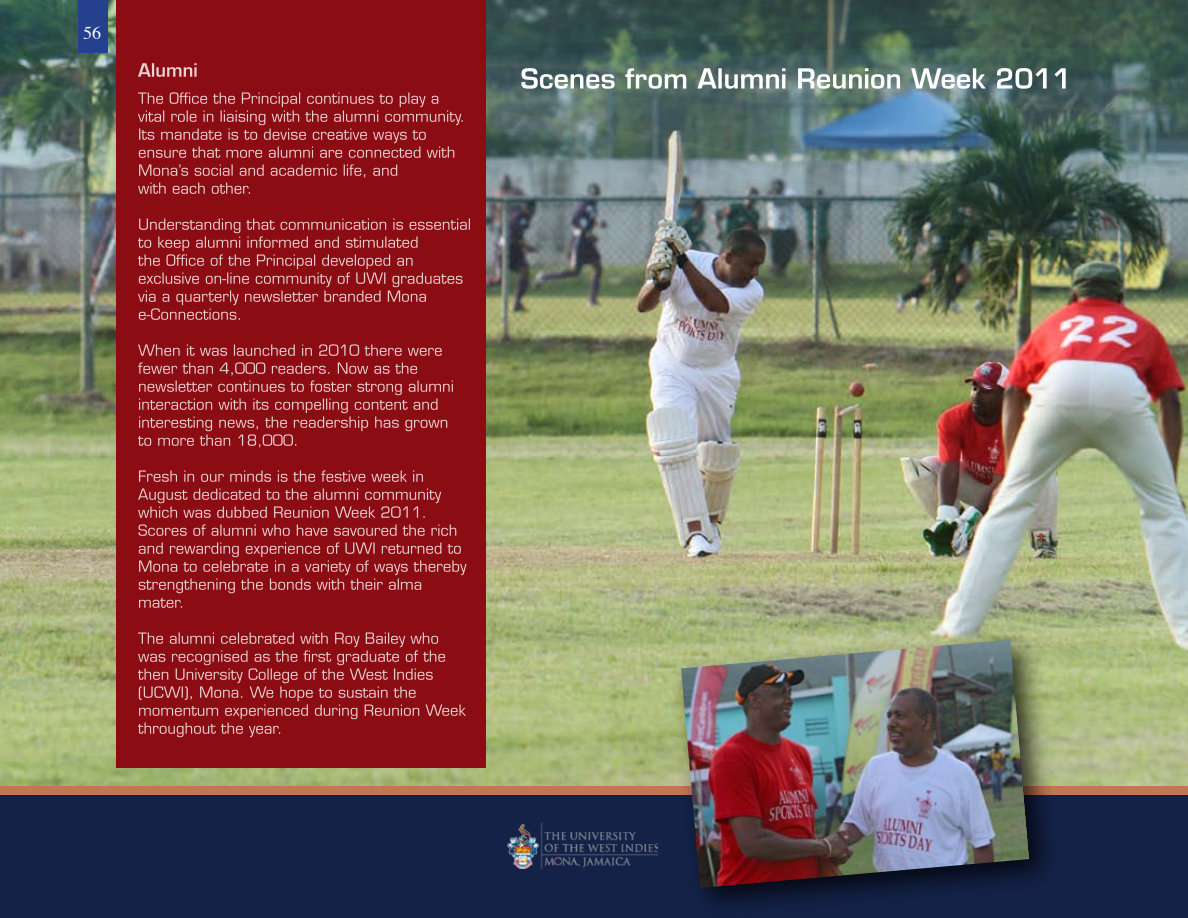
<style>
.page{position:relative;width:1188px;height:918px;background:#fff}
.page>*{position:absolute;margin:0;border:0;box-sizing:border-box;transform-origin:0 0}
.t1{font:600 27px "Eurostile";color:#fff}
.t2{font:600 18px "Eurostile";color:#fff}
.t3{font:18px "Times";color:#fff}
.t4{font:15px/18px "Eurostile";color:#fff}
</style>
<div class="page">
<img style="left:0;top:373px;width:1188px;height:414px">
<img style="left:0;top:0;width:1188px;height:373px">
<div style="left:78px;top:0;width:29px;height:53px;background:#25408f"></div>
<div style="left:0;top:787px;width:1188px;height:10px;background:#c27654"></div>
<div style="left:0;top:795px;width:1188px;height:123px;background:#142248"></div>
<img style="left:507px;top:823px;width:151px;height:45px">
<div style="left:668px;top:626px;width:391px;height:292px;background:#000;opacity:.75"></div>
<img style="left:681px;top:640px;width:348px;height:248px">
<div style="left:116px;top:0;width:370px;height:768px;background:#8b0c13"></div>
<p class="t3" style="left:83px;top:16px;width:19px">56</p>
<p class="t2" style="left:138px;top:59px;width:61px">Alumni</p>
<p class="t4" style="left:138px;top:89px;width:329px">The Office the Principal continues to play a vital role in liaising with the alumni community.<br>Its mandate is to devise creative ways to ensure that more alumni are connected with Mona’s social and academic life, and<br>with each other.</p>
<p class="t4" style="left:138px;top:215px;width:334px">Understanding that communication is essential to keep alumni informed and stimulated<br>the Office of the Principal developed an exclusive on-line community of UWI graduates via a quarterly newsletter branded Mona e-Connections.</p>
<p class="t4" style="left:138px;top:341px;width:317px">When it was launched in 2010 there were fewer than 4,000 readers. Now as the newsletter continues to foster strong alumni interaction with its compelling content and interesting news, the readership has grown to more than 18,000.</p>
<p class="t4" style="left:138px;top:467px;width:330px">Fresh in our minds is the festive week in August dedicated to the alumni community which was dubbed Reunion Week 2011.<br>Scores of alumni who have savoured the rich and rewarding experience of UWI returned to Mona to celebrate in a variety of ways thereby strengthening the bonds with their alma mater.</p>
<p class="t4" style="left:138px;top:629px;width:329px">The alumni celebrated with Roy Bailey who was recognised as the first graduate of the then University College of the West Indies (UCWI), Mona. We hope to sustain the momentum experienced during Reunion Week throughout the year.</p>
<h1 class="t1" style="left:520px;top:62px;width:552px">Scenes from Alumni Reunion Week 2011</h1>
</div>
